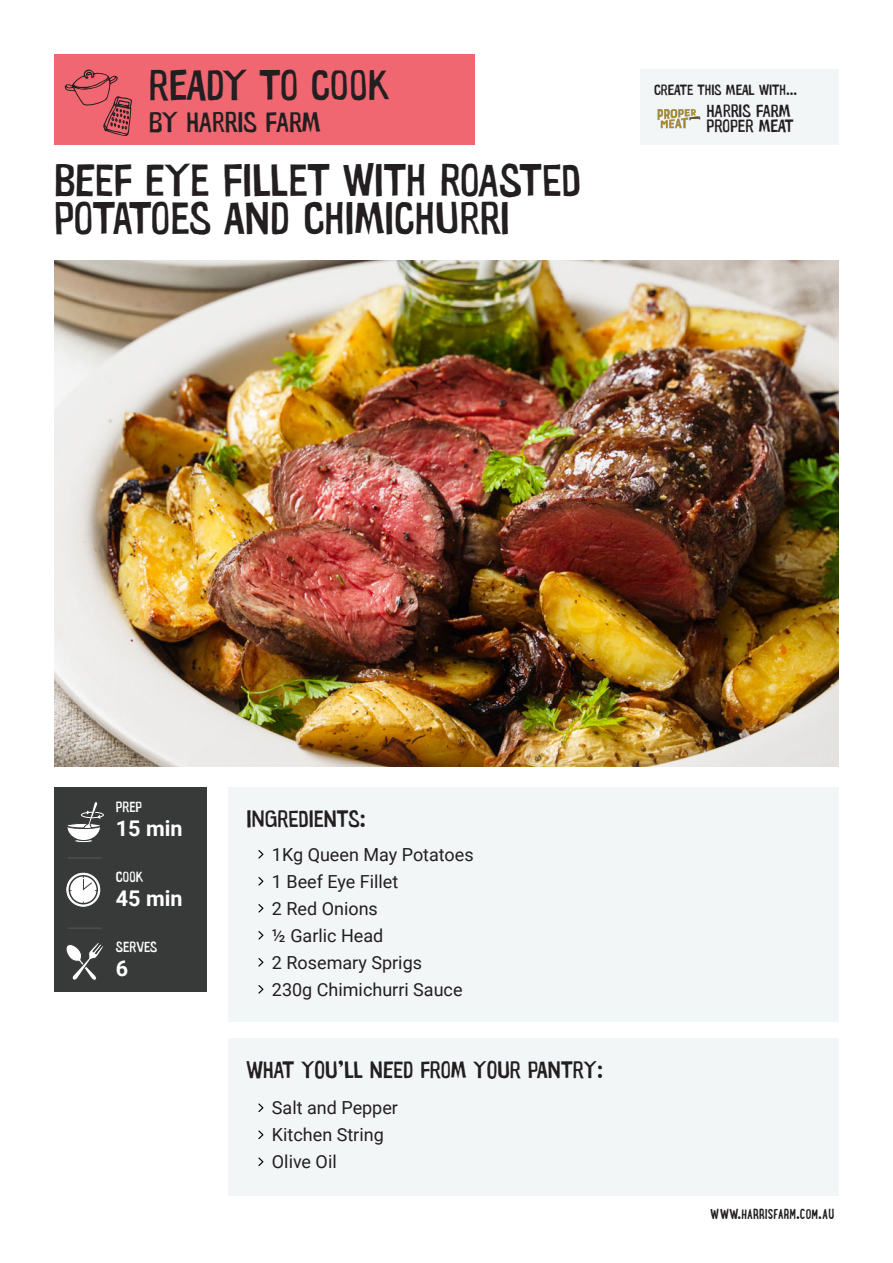
<style>
.page{position:relative;width:893px;height:1263px;background:#fff}
.page>*{position:absolute;margin:0;border:0;box-sizing:border-box;transform-origin:0 0}
.t1{font:46.05px/38.4px "Warugaki";color:#231f20}
.t2{font:43.2px "Warugaki";letter-spacing:-.005em;color:#231f20}
.t3{font:28.8px "Warugaki";color:#231f20}
.t4{font:24px "Warugaki";color:#231f20}
.t5{font:700 21.6px "Roboto";color:#fff}
.t6{font:18px "Roboto";color:#231f20}
.t7{font:18px/15px "Warugaki";color:#231f20}
.t8{font:700 15px "Lunch Box";color:#231f20}
.t9{font:15px "Warugaki";color:#231f20}
.t10{font:15px "Warugaki";color:#fff}
</style>
<div class="page">
<div style="left:228px;top:787px;width:611px;height:234px;background:#f3f6f7"></div>
<div style="left:54px;top:54px;width:420px;height:90px;background:#f16771"></div>
<div style="left:228px;top:1038px;width:611px;height:157px;background:#f3f6f7"></div>
<img style="left:54px;top:261px;width:785px;height:505px">
<div style="left:54px;top:787px;width:152px;height:204px;background:#383a39"></div>
<hr style="left:68px;top:857px;width:34px;height:1px;background:#535353">
<hr style="left:68px;top:927px;width:34px;height:2px;background:#535353">
<svg style="left:258px;top:850px;width:5px;height:8px"></svg>
<svg style="left:258px;top:985px;width:5px;height:8px"></svg>
<svg style="left:258px;top:877px;width:5px;height:8px"></svg>
<svg style="left:258px;top:904px;width:5px;height:8px"></svg>
<svg style="left:258px;top:931px;width:5px;height:8px"></svg>
<svg style="left:258px;top:958px;width:5px;height:8px"></svg>
<svg style="left:258px;top:1103px;width:5px;height:9px"></svg>
<svg style="left:258px;top:1130px;width:5px;height:9px"></svg>
<svg style="left:258px;top:1157px;width:5px;height:9px"></svg>
<div style="left:641px;top:69px;width:198px;height:75px;background:#f3f6f7"></div>
<img style="left:657px;top:109px;width:44px;height:20px">
<svg style="left:64px;top:69px;width:68px;height:67px"></svg>
<svg style="left:66px;top:943px;width:37px;height:38px"></svg>
<div style="left:74px;top:839px;width:19px;height:4px;border:1px solid #3a3a3a;border-radius:50%"></div>
<svg style="left:67px;top:801px;width:37px;height:40px"></svg>
<svg style="left:67px;top:873px;width:33px;height:33px"></svg>
<div style="left:66px;top:873px;width:34px;height:34px;border:1px solid #fff;border-radius:50%"></div>
<div style="left:69px;top:876px;width:28px;height:28px;background:#fff;border-radius:50%"></div>
<div style="left:69px;top:875px;width:29px;height:29px;border:2px solid #383a39;border-radius:50%"></div>
<svg style="left:83px;top:875px;width:14px;height:16px"></svg>
<p class="t2" style="left:149px;top:58px;width:243px">READY TO COOK</p>
<p class="t3" style="left:149px;top:104px;width:173px">BY HARRIS FARM</p>
<p class="t1" style="left:54px;top:160px;width:528px">BEEF EYE FILLET WITH ROASTED<br>POTATOES AND CHIMICHURRI</p>
<p class="t9" style="left:654px;top:81px;width:145px">CREATE THIS MEAL WITH...</p>
<p class="t7" style="left:707px;top:103px;width:88px">HA RRIS FARM<br>PROPER MEAT</p>
<p class="t10" style="left:116px;top:797px;width:28px">PREP</p>
<p class="t5" style="left:116px;top:813px;width:68px">15 min</p>
<p class="t10" style="left:116px;top:867px;width:29px">COOK</p>
<p class="t5" style="left:116px;top:883px;width:68px">45 min</p>
<p class="t10" style="left:116px;top:938px;width:43px">SERVES</p>
<p class="t5" style="left:116px;top:953px;width:14px">6</p>
<p class="t4" style="left:246px;top:804px;width:121px">INGREDIENTS:</p>
<p class="t6" style="left:272px;top:841px;width:203px">1Kg Queen May Potatoes</p>
<p class="t6" style="left:272px;top:868px;width:128px">1 Beef Eye Fillet</p>
<p class="t6" style="left:272px;top:895px;width:108px">2 Red Onions</p>
<p class="t6" style="left:272px;top:922px;width:113px">½ Garlic Head</p>
<p class="t6" style="left:272px;top:949px;width:152px">2 Rosemary Sprigs</p>
<p class="t6" style="left:272px;top:976px;width:192px">230g Chimichurri Sauce</p>
<p class="t4" style="left:246px;top:1055px;width:358px">WHAT YOU’LL NEED FROM YOUR PANTRY:</p>
<p class="t6" style="left:272px;top:1095px;width:128px">Salt and Pepper</p>
<p class="t6" style="left:272px;top:1122px;width:113px">Kitchen String</p>
<p class="t6" style="left:272px;top:1149px;width:66px">Olive Oil</p>
<p class="t8" style="left:710px;top:1204px;width:126px">WWW.HARRISFARM.COM.AU</p>
</div>
